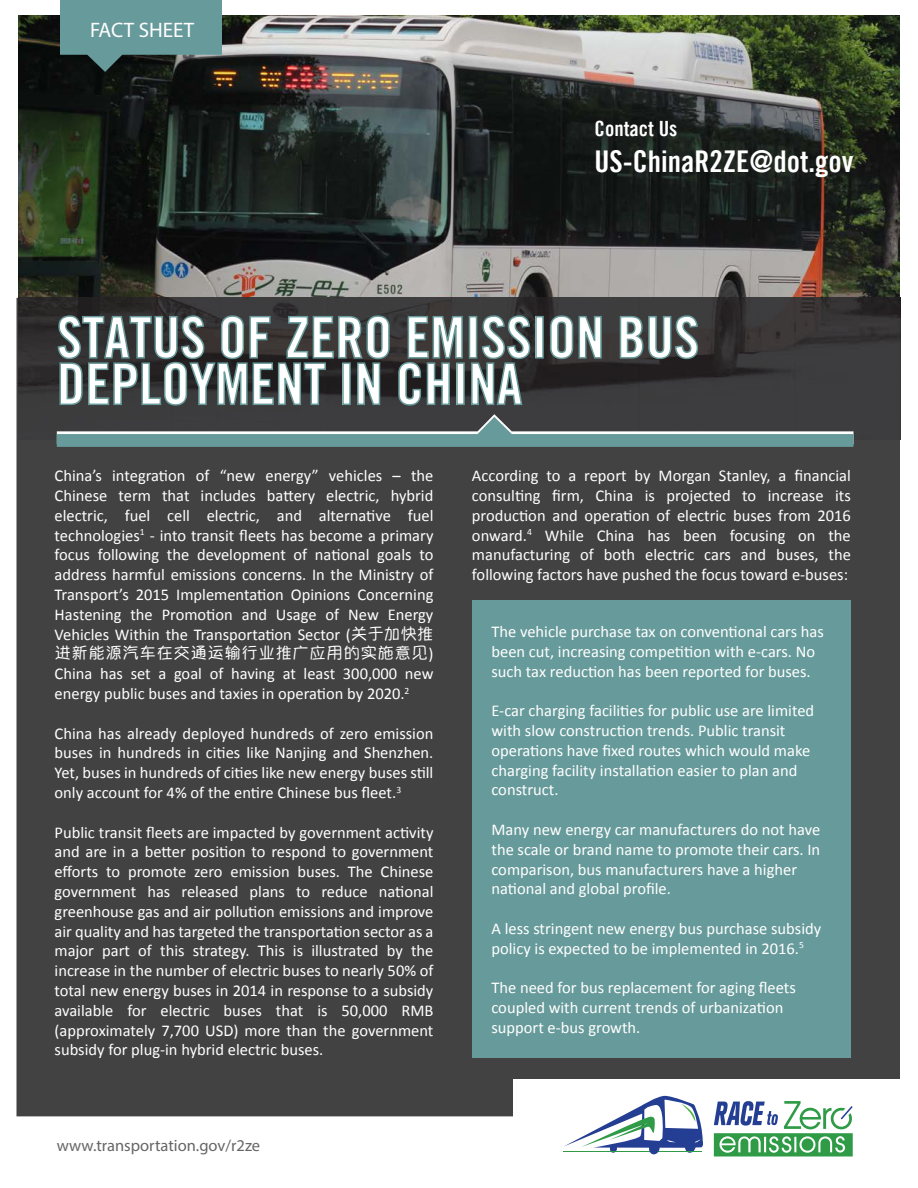
<style>
.page{position:relative;width:918px;height:1188px;background:#fff}
.page>*{position:absolute;margin:0;border:0;box-sizing:border-box;transform-origin:0 0}
.t1{font:57px/46.5px "Trade Gothic Bold Cond Twenty";color:#fff}
.t2{font:30px "Trade Gothic Bold Cond Twenty";color:#fff}
.t3{font:21px "Myriad Pro";color:#fff}
.t4{font:21px "Trade Gothic Bold Cond Twenty";color:#fff}
.t5{font:16.5px/19.8px "Calibri";color:#fff}
.t6{font:16.5px "Myriad Pro";color:#666}
.t7{font:16.5px "Yuppy SC";letter-spacing:.03em;color:#fff}
.s1{font-family:"Yuppy SC"}
.s2{font-family:"Calibri"}
</style>
<div class="page">
<img style="left:18px;top:15px;width:882px;height:283px">
<div style="left:16px;top:298px;width:884px;height:818px;background:#424243"></div>
<img style="left:18px;top:298px;width:882px;height:142px">
<div style="left:513px;top:1080px;width:387px;height:84px;background:#fff"></div>
<svg style="left:60px;top:0;width:162px;height:72px;background:#567e7e"></svg>
<div style="left:469px;top:316px;width:8px;height:43px;border:2px solid #679a9a"></div>
<div style="left:535px;top:316px;width:9px;height:43px;border:2px solid #679a9a"></div>
<svg style="left:549px;top:314px;width:53px;height:46px;background:#454f50"></svg>
<svg style="left:619px;top:314px;width:80px;height:46px;background:#454e4e"></svg>
<svg style="left:57px;top:314px;width:334px;height:93px;background:#3b4242"></svg>
<svg style="left:397px;top:315px;width:67px;height:92px;background:#3d4445"></svg>
<div style="left:456px;top:362px;width:9px;height:43px;border:2px solid #679a9a"></div>
<svg style="left:470px;top:314px;width:61px;height:92px;background:#3d4646"></svg>
<svg style="left:57px;top:414px;width:797px;height:33px;background:#5d7172"></svg>
<svg style="left:563px;top:1096px;width:140px;height:59px"></svg>
<svg style="left:714px;top:1101px;width:139px;height:55px"></svg>
<div style="left:472px;top:600px;width:379px;height:458px;background:#679a9a"></div>
<p class="t3" style="left:90px;top:17px;width:106px">FACT SHEET</p>
<p class="t4" style="left:595px;top:115px;width:84px">Contact Us</p>
<h2 class="t2" style="left:595px;top:143px;width:260px">US-ChinaR2ZE@dot.gov</h2>
<h1 class="t1" style="left:57px;top:314px;width:644px">STATUS OF ZERO EMISSION BUS<br>DEPLOYMENT IN CHINA</h1>
<p class="t5" style="left:55px;top:465px;width:380px;text-align:justify">China’s integration of “new energy” vehicles – the Chinese term that includes battery electric, hybrid electric, fuel cell electric, and alternative fuel technologies<sup>1</sup> - into transit fleets has become a primary focus following the development of national goals to address harmful emissions concerns. In the Ministry of Transport’s 2015 Implementation Opinions Concerning Hastening the Promotion and Usage of New Energy Vehicles Within the Transportation Sector (<span class="s1">关于加快推</span></p>
<p class="t7" style="left:55px;top:645px;width:380px">进新能源汽车在交通运输行业推广应用的实施意见<span class="s2">)</span></p>
<p class="t5" style="left:55px;top:663px;width:380px">China has set a goal of having at least 300,000 new energy public buses and taxies in operation by 2020.<sup>2</sup></p>
<p class="t5" style="left:55px;top:722px;width:380px;text-align:justify">China has already deployed hundreds of zero emission buses in hundreds in cities like Nanjing and Shenzhen.<br>Yet, buses in hundreds of cities like new energy buses still only account for 4% of the entire Chinese bus fleet.<sup>3</sup></p>
<p class="t5" style="left:55px;top:821px;width:380px;text-align:justify">Public transit fleets are impacted by government activity and are in a better position to respond to government efforts to promote zero emission buses. The Chinese government has released plans to reduce national greenhouse gas and air pollution emissions and improve air quality and has targeted the transportation sector as a major part of this strategy. This is illustrated by the increase in the number of electric buses to nearly 50% of total new energy buses in 2014 in response to a subsidy available for electric buses that is 50,000 RMB (approximately 7,700 USD) more than the government subsidy for plug-in hybrid electric buses.</p>
<p class="t6" style="left:57px;top:1135px;width:205px">www.transportation.gov/r2ze</p>
<p class="t5" style="left:472px;top:465px;width:380px;text-align:justify">According to a report by Morgan Stanley, a financial consulting firm, China is projected to increase its production and operation of electric buses from 2016 onward.<sup>4</sup> While China has been focusing on the manufacturing of both electric cars and buses, the following factors have pushed the focus toward e-buses:</p>
<p class="t5" style="left:491px;top:621px;width:334px">The vehicle purchase tax on conventional cars has been cut, increasing competition with e-cars. No such tax reduction has been reported for buses.</p>
<p class="t5" style="left:491px;top:700px;width:324px">E-car charging facilities for public use are limited with slow construction trends. Public transit operations have fixed routes which would make charging facility installation easier to plan and construct.</p>
<p class="t5" style="left:491px;top:819px;width:330px">Many new energy car manufacturers do not have the scale or brand name to promote their cars. In comparison, bus manufacturers have a higher national and global profile.</p>
<p class="t5" style="left:491px;top:918px;width:331px">A less stringent new energy bus purchase subsidy policy is expected to be implemented in 2016.<sup>5</sup></p>
<p class="t5" style="left:491px;top:977px;width:306px">The need for bus replacement for aging fleets coupled with current trends of urbanization support e-bus growth.</p>
</div>
